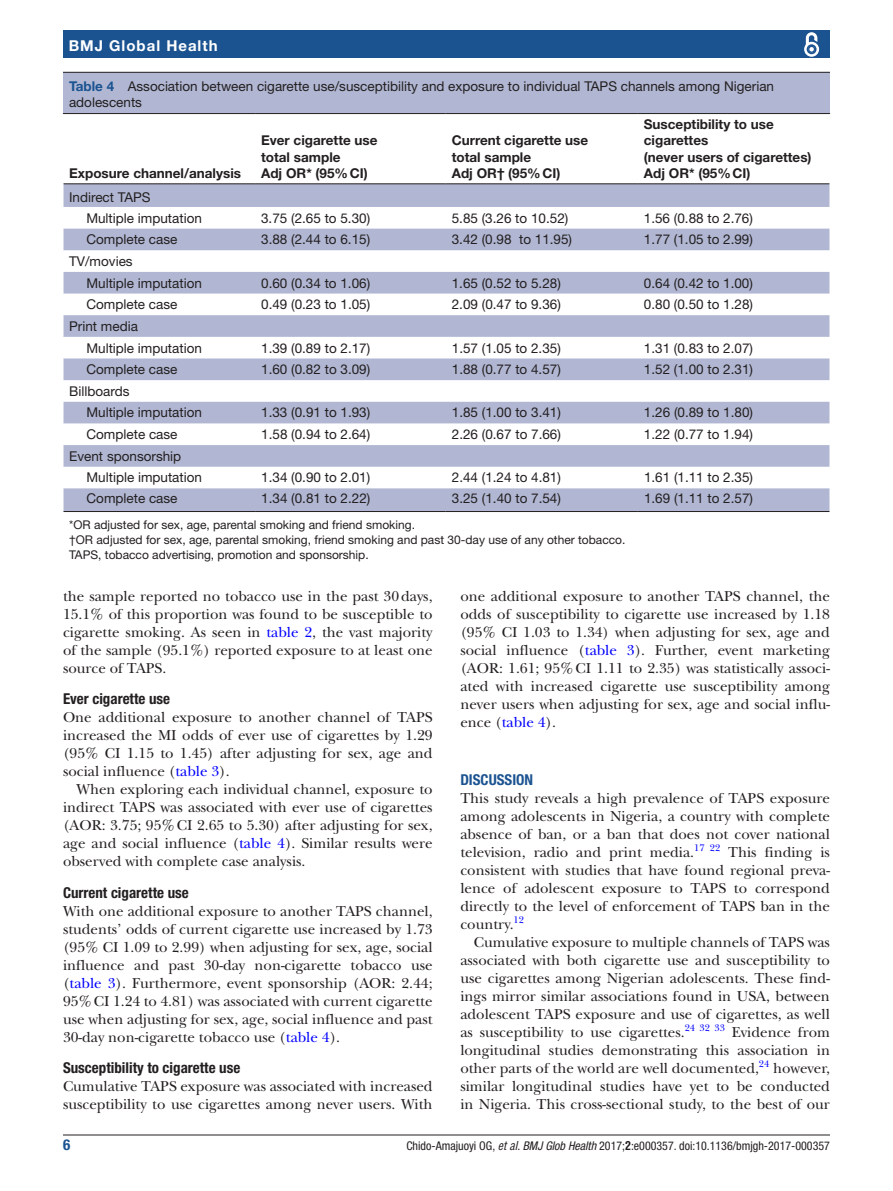
<style>
.page{position:relative;width:893px;height:1191px;background:#fff}
.page>*{position:absolute;margin:0;border:0;box-sizing:border-box;transform-origin:0 0}
.t1{font:15px/18px "New Baskerville";color:#231f20;text-align:justify}
.t2{font:700 condensed 15px "Helvetica Neue LT Std";color:#231f20}
.t3{font:700 15px "Helvetica Neue LT Std";letter-spacing:.065em;color:#fff}
.t4{font:700 condensed 15px "Helvetica Neue LT Std";color:#1b5391}
.t5{font:13.5px/21.6px "Helvetica Neue LT Std";color:#231f20}
.t6{font:700 13.5px/16.2px "Helvetica Neue LT Std";color:#231f20}
.t7{font:12px/15px "Helvetica Neue LT Std";color:#231f20}
.t8{font:condensed 12px "Helvetica Neue LT Std";color:#231f20}
.t9{font:9.9px "New Baskerville";color:#00f}
.s1{font-weight:700;color:#1b5391}
.s2{color:#00f}
.s3{font-family:"Helvetica LT Std";font-style:italic}
.s4{font-style:italic}
.s5{font-family:"Helvetica LT Std";font-weight:700}
</style>
<div class="page">
<hr style="left:63px;top:1134px;width:767px;height:1px;background:#231f20">
<div style="left:63px;top:31px;width:767px;height:27px;background:#1b5391"></div>
<svg style="left:804px;top:32px;width:16px;height:25px"></svg>
<div style="left:808px;top:46px;width:7px;height:7px;border:1px solid #1b5391;border-radius:50%"></div>
<div style="left:63px;top:73px;width:767px;height:486px;background:#b1b7d3"></div>
<hr style="left:63px;top:72px;width:767px;height:1px;background:#231f20">
<svg style="left:64px;top:114px;width:766px;height:445px;fill:#fff"></svg>
<hr style="left:63px;top:113px;width:192px;height:1px;background:#231f20">
<hr style="left:63px;top:183px;width:192px;height:1px;background:#231f20">
<hr style="left:255px;top:113px;width:191px;height:1px;background:#231f20">
<hr style="left:255px;top:183px;width:191px;height:1px;background:#231f20">
<hr style="left:446px;top:113px;width:192px;height:1px;background:#231f20">
<hr style="left:446px;top:183px;width:192px;height:1px;background:#231f20">
<hr style="left:638px;top:113px;width:192px;height:1px;background:#231f20">
<hr style="left:638px;top:183px;width:192px;height:1px;background:#231f20">
<hr style="left:255px;top:511px;width:191px;height:1px;background:#231f20">
<hr style="left:446px;top:511px;width:192px;height:1px;background:#231f20">
<hr style="left:63px;top:511px;width:192px;height:1px;background:#231f20">
<hr style="left:638px;top:511px;width:192px;height:1px;background:#231f20">
<hr style="left:63px;top:114px;width:1px;height:70px;background:#fff">
<svg style="left:63px;top:184px;width:1px;height:327px"></svg>
<hr style="left:63px;top:511px;width:1px;height:48px;background:#fff">
<p class="t3" style="left:69px;top:36px;width:150px">BMJ Global Health</p>
<p class="t5" style="left:69px;top:77px;width:707px;line-height:16.5px"><span class="s1">Table 4</span> Association between cigarette use/susceptibility and exposure to individual TAPS channels among Nigerian adolescents</p>
<p class="t6" style="left:69px;top:165px;width:173px">Exposure channel/analysis</p>
<p class="t5" style="left:86px;top:187px;width:117px;line-height:20.1px;text-indent:-17px">Indirect TAPS<br>Multiple imputation</p>
<p class="t6" style="left:261px;top:132px;width:118px">Ever cigarette use total sample<br>Adj OR* (95%CI)</p>
<p class="t6" style="left:452px;top:132px;width:138px">Current cigarette use total sample<br>Adj OR† (95%CI)</p>
<p class="t6" style="left:644px;top:116px;width:169px">Susceptibility to use cigarettes<br>(never users of cigarettes)<br>Adj OR* (95%CI)</p>
<p class="t5" style="left:261px;top:207px;width:111px">3.75 (2.65 to 5.30)</p>
<p class="t5" style="left:452px;top:207px;width:118px">5.85 (3.26 to 10.52)</p>
<p class="t5" style="left:644px;top:207px;width:111px">1.56 (0.88 to 2.76)</p>
<p class="t5" style="left:86px;top:228px;width:93px">Complete case</p>
<p class="t5" style="left:261px;top:228px;width:111px">3.88 (2.44 to 6.15)</p>
<p class="t5" style="left:452px;top:228px;width:122px">3.42 (0.98 to 11.95)</p>
<p class="t5" style="left:644px;top:228px;width:111px">1.77 (1.05 to 2.99)</p>
<p class="t5" style="left:86px;top:250px;width:117px;text-indent:-17px">TV/movies<br>Multiple imputation</p>
<p class="t5" style="left:261px;top:272px;width:111px">0.60 (0.34 to 1.06)</p>
<p class="t5" style="left:452px;top:272px;width:111px">1.65 (0.52 to 5.28)</p>
<p class="t5" style="left:644px;top:272px;width:111px">0.64 (0.42 to 1.00)</p>
<p class="t5" style="left:86px;top:293px;width:93px">Complete case</p>
<p class="t5" style="left:261px;top:293px;width:111px">0.49 (0.23 to 1.05)</p>
<p class="t5" style="left:452px;top:293px;width:111px">2.09 (0.47 to 9.36)</p>
<p class="t5" style="left:644px;top:293px;width:111px">0.80 (0.50 to 1.28)</p>
<p class="t5" style="left:86px;top:315px;width:117px;text-indent:-17px">Print media<br>Multiple imputation</p>
<p class="t5" style="left:261px;top:337px;width:111px">1.39 (0.89 to 2.17)</p>
<p class="t5" style="left:452px;top:337px;width:111px">1.57 (1.05 to 2.35)</p>
<p class="t5" style="left:644px;top:337px;width:111px">1.31 (0.83 to 2.07)</p>
<p class="t5" style="left:86px;top:358px;width:93px">Complete case</p>
<p class="t5" style="left:261px;top:358px;width:111px">1.60 (0.82 to 3.09)</p>
<p class="t5" style="left:452px;top:358px;width:111px">1.88 (0.77 to 4.57)</p>
<p class="t5" style="left:644px;top:358px;width:111px">1.52 (1.00 to 2.31)</p>
<p class="t5" style="left:86px;top:380px;width:117px;text-indent:-17px">Billboards<br>Multiple imputation</p>
<p class="t5" style="left:261px;top:402px;width:111px">1.33 (0.91 to 1.93)</p>
<p class="t5" style="left:452px;top:402px;width:111px">1.85 (1.00 to 3.41)</p>
<p class="t5" style="left:644px;top:402px;width:111px">1.26 (0.89 to 1.80)</p>
<p class="t5" style="left:86px;top:423px;width:93px">Complete case</p>
<p class="t5" style="left:261px;top:423px;width:111px">1.58 (0.94 to 2.64)</p>
<p class="t5" style="left:452px;top:423px;width:111px">2.26 (0.67 to 7.66)</p>
<p class="t5" style="left:644px;top:423px;width:111px">1.22 (0.77 to 1.94)</p>
<p class="t5" style="left:86px;top:445px;width:117px;text-indent:-17px">Event sponsorship<br>Multiple imputation</p>
<p class="t5" style="left:261px;top:466px;width:111px">1.34 (0.90 to 2.01)</p>
<p class="t5" style="left:452px;top:466px;width:111px">2.44 (1.24 to 4.81)</p>
<p class="t5" style="left:644px;top:466px;width:111px">1.61 (1.11 to 2.35)</p>
<p class="t5" style="left:87px;top:487px;width:93px">Complete case</p>
<p class="t5" style="left:261px;top:487px;width:111px">1.34 (0.81 to 2.22)</p>
<p class="t5" style="left:452px;top:487px;width:111px">3.25 (1.40 to 7.54)</p>
<p class="t5" style="left:644px;top:487px;width:111px">1.69 (1.11 to 2.57)</p>
<p class="t7" style="left:69px;top:517px;width:558px">*OR adjusted for sex, age, parental smoking and friend smoking.<br>†OR adjusted for sex, age, parental smoking, friend smoking and past 30-day use of any other tobacco.<br>TAPS, tobacco advertising, promotion and sponsorship.</p>
<p class="t1" style="left:63px;top:587px;width:371px">the sample reported no tobacco use in the past 30days, 15.1% of this proportion was found to be susceptible to cigarette smoking. As seen in <span class="s2">table 2</span>, the vast majority of the sample (95.1%) reported exposure to at least one source of TAPS.</p>
<p class="t2" style="left:63px;top:690px;width:109px">Ever cigarette use</p>
<p class="t1" style="left:63px;top:708px;width:371px">One additional exposure to another channel of TAPS increased the MI odds of ever use of cigarettes by 1.29 (95% CI 1.15 to 1.45) after adjusting for sex, age and social influence (<span class="s2">table 3</span>).</p>
<p class="t1" style="left:63px;top:780px;width:371px;text-indent:14px">When exploring each individual channel, exposure to indirect TAPS was associated with ever use of cigarettes (AOR: 3.75; 95%CI 2.65 to 5.30) after adjusting for sex, age and social influence (<span class="s2">table 4</span>). Similar results were observed with complete case analysis.</p>
<p class="t2" style="left:63px;top:883px;width:127px">Current cigarette use</p>
<p class="t1" style="left:63px;top:902px;width:371px">With one additional exposure to another TAPS channel, students’ odds of current cigarette use increased by 1.73 (95% CI 1.09 to 2.99) when adjusting for sex, age, social influence and past 30-day non-cigarette tobacco use (<span class="s2">table 3</span>). Furthermore, event sponsorship (AOR: 2.44; 95%CI 1.24 to 4.81) was associated with current cigarette use when adjusting for sex, age, social influence and past 30-day non-cigarette tobacco use (<span class="s2">table 4</span>).</p>
<p class="t2" style="left:63px;top:1059px;width:179px">Susceptibility to cigarette use</p>
<p class="t1" style="left:63px;top:1077px;width:371px">Cumulative TAPS exposure was associated with increased susceptibility to use cigarettes among never users. With</p>
<p class="t1" style="left:460px;top:587px;width:371px">one additional exposure to another TAPS channel, the odds of susceptibility to cigarette use increased by 1.18 (95% CI 1.03 to 1.34) when adjusting for sex, age and social influence (<span class="s2">table 3</span>). Further, event marketing (AOR: 1.61; 95%CI 1.11 to 2.35) was statistically associ&shy;ated with increased cigarette use susceptibility among never users when adjusting for sex, age and social influ&shy;ence (<span class="s2">table 4</span>).</p>
<p class="t4" style="left:460px;top:771px;width:74px">Discussion</p>
<p class="t1" style="left:460px;top:789px;width:371px">This study reveals a high prevalence of TAPS exposure among adolescents in Nigeria, a country with complete absence of ban, or a ban that does not cover national television, radio and print media.</p>
<p class="t9" style="left:694px;top:841px;width:27px">17 22</p>
<p class="t1" style="left:460px;top:843px;width:371px;text-indent:268px">This finding is consistent with studies that have found regional preva&shy;lence of adolescent exposure to TAPS to correspond directly to the level of enforcement of TAPS ban in the country.</p>
<p class="t9" style="left:514px;top:913px;width:12px">12</p>
<p class="t1" style="left:460px;top:933px;width:371px;text-indent:14px">Cumulative exposure to multiple channels of TAPS was associated with both cigarette use and susceptibility to use cigarettes among Nigerian adolescents. These find&shy;ings mirror similar associations found in USA, between adolescent TAPS exposure and use of cigarettes, as well as susceptibility to use cigarettes.</p>
<p class="t9" style="left:685px;top:1021px;width:42px">24 32 33</p>
<p class="t1" style="left:460px;top:1023px;width:371px;text-indent:271px">Evidence from longitudinal studies demonstrating this association in other parts of the world are well documented,</p>
<p class="t9" style="left:759px;top:1057px;width:12px">24</p>
<p class="t1" style="left:460px;top:1059px;width:371px;text-indent:313px">however, similar longitudinal studies have yet to be conducted in Nigeria. This cross-sectional study, to the best of our</p>
<p class="t4" style="left:63px;top:1135px;width:9px">6</p>
<p class="t8" style="left:406px;top:1138px;width:425px">Chido-Amajuoyi OG, <span class="s3">et al</span>. <span class="s4">BMJ Glob Health</span> 2017;<span class="s5">2</span>:e000357. doi:10.1136/bmjgh-2017-000357</p>
</div>
